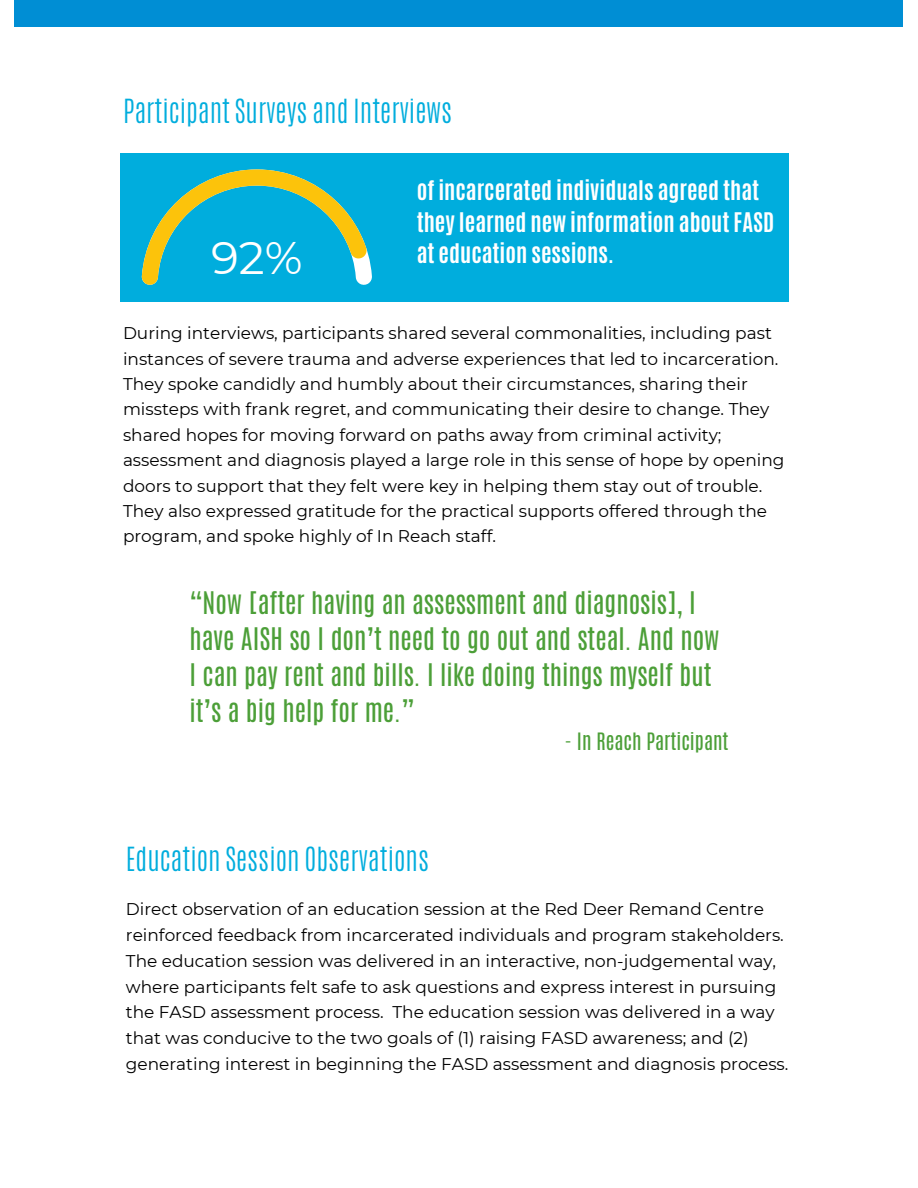
<style>
.page{position:relative;width:918px;height:1188px;background:#fff}
.page>*{position:absolute;margin:0;border:0;box-sizing:border-box;transform-origin:0 0}
.t1{font:45.6px "Montserrat";color:#fff}
.t2{font:300 27.75px "Antonio";color:#00addd}
.t3{font:25.95px/36px "Antonio";color:#4c9f38}
.t4{font:700 22.5px/31.5px "Antonio";color:#fff}
.t5{font:19.95px "Antonio";color:#4c9f38}
.t6{font:16.95px/25.3px "Montserrat";color:#000}
</style>
<div class="page">
<div style="left:15px;top:0;width:888px;height:27px;background:#008ed4"></div>
<div style="left:120px;top:153px;width:669px;height:149px;background:#00addd"></div>
<svg style="left:142px;top:169px;width:230px;height:116px"></svg>
<h1 class="t2" style="left:123px;top:91px;width:331px">Participant Surveys and Interviews</h1>
<h1 class="t1" style="left:211px;top:229px;width:93px">92%</h1>
<h1 class="t4" style="left:417px;top:175px;width:359px">of incarcerated individuals agreed that they learned new information about FASD at education sessions.</h1>
<h1 class="t6" style="left:123px;top:320px;width:663px">During interviews, participants shared several commonalities, including past instances of severe trauma and adverse experiences that led to incarceration.<br>They spoke candidly and humbly about their circumstances, sharing their missteps with frank regret, and communicating their desire to change. They shared hopes for moving forward on paths away from criminal activity; assessment and diagnosis played a large role in this sense of hope by opening doors to support that they felt were key in helping them stay out of trouble.<br>They also expressed gratitude for the practical supports offered through the program, and spoke highly of In Reach staff.</h1>
<p class="t3" style="left:190px;top:585px;width:531px">“Now [after having an assessment and diagnosis], I have AISH so I don’t need to go out and steal. And now I can pay rent and bills. I like doing things myself but it’s a big help for me.”</p>
<p class="t5" style="left:565px;top:727px;width:165px">- In Reach Participant</p>
<p class="t2" style="left:126px;top:839px;width:305px">Education Session Observations</p>
<h2 class="t6" style="left:126px;top:896px;width:664px;line-height:25.8px">Direct observation of an education session at the Red Deer Remand Centre reinforced feedback from incarcerated individuals and program stakeholders.<br>The education session was delivered in an interactive, non-judgemental way, where participants felt safe to ask questions and express interest in pursuing the FASD assessment process. The education session was delivered in a way that was conducive to the two goals of (1) raising FASD awareness; and (2) generating interest in beginning the FASD assessment and diagnosis process.</h2>
</div>
